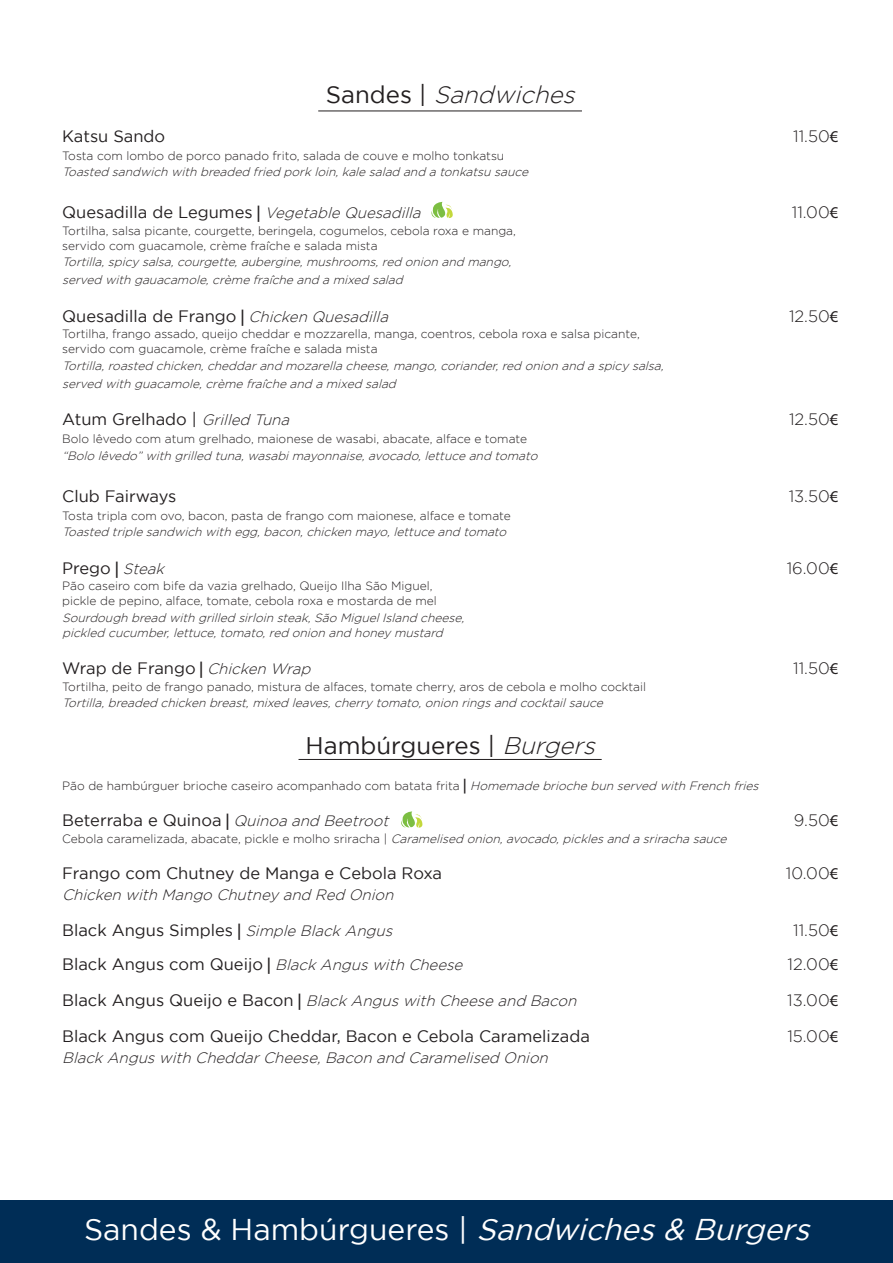
<style>
.page{position:relative;width:893px;height:1263px;background:#fff}
.page>*{position:absolute;margin:0;border:0;box-sizing:border-box;transform-origin:0 0}
.t1{font:30px "Gotham";color:#fff}
.t2{font:24px "Gotham";color:#231f20}
.t3{font:italic 300 24px "Gotham";color:#231f20}
.t4{font:16.5px "Gotham";color:#231f20}
.t5{font:300 16.5px "Gotham";color:#231f20}
.t6{font:italic 300 15px "Gotham";color:#231f20}
.t7{font:italic 300 12px "Gotham";color:#231f20}
.t8{font:300 12px "Gotham";color:#231f20}
.s1{font-weight:400;font-style:normal}
.s2{font-family:"Myriad Pro";font-weight:400}
.s3{font-family:"Oregon LDO";font-weight:700}
.s4{font-weight:300;font-style:italic;font-size:15px}
.s5{font-weight:300;font-style:italic}
.s6{font-family:"Oregon LDO";font-weight:700;font-size:15px}
.s7{font-style:italic}
.s8{font-weight:400;font-style:normal;font-size:16.5px}
.s9{font-family:"Oregon LDO";font-weight:700;font-style:normal;font-size:16.5px}
.s10{font-style:normal}
</style>
<div class="page">
<div style="left:0;top:1201px;width:893px;height:62px;background:#002d56"></div>
<svg style="left:401px;top:811px;width:22px;height:17px"></svg>
<svg style="left:431px;top:202px;width:22px;height:16px"></svg>
<hr style="left:298px;top:759px;width:304px;height:1px;background:#231f20">
<hr style="left:318px;top:110px;width:264px;height:1px;background:#231f20">
<p class="t3" style="left:326px;top:81px;width:257px"><span class="s1">S a n d e s |</span> Sandwiches</p>
<p class="t4" style="left:62px;top:127px;width:105px">Katsu Sando</p>
<p class="t5" style="left:793px;top:127px;width:47px">11.50<span class="s2">€</span></p>
<p class="t8" style="left:62px;top:149px;width:444px">Tosta com lombo de porco panado frito, salada de couve e molho tonkatsu</p>
<p class="t7" style="left:62px;top:165px;width:471px">Toasted sandwich with breaded fried pork loin,kale salad and a tonkatsu sauce</p>
<p class="t4" style="left:62px;top:203px;width:364px">Quesadilla de Legumes <span class="s3">|</span> <span class="s4">Vegetable Quesadilla</span></p>
<p class="t5" style="left:792px;top:203px;width:48px">11.00<span class="s2">€</span></p>
<p class="t8" style="left:62px;top:224px;width:455px">Tortilha, salsa picante, courgette, beringela, cogumelos, cebola roxa e manga,</p>
<p class="t8" style="left:62px;top:239px;width:317px">servido com guacamole, crème fraîche e salada mista</p>
<p class="t7" style="left:62px;top:255px;width:454px">Tortilla,spicy salsa,courgette,aubergine,mushrooms,red onion and mango,</p>
<p class="t7" style="left:62px;top:273px;width:346px">served with gauacamole,crème fraîche and a mixed salad</p>
<p class="t4" style="left:62px;top:307px;width:332px">Quesadilla de Frango <span class="s3">|</span> <span class="s4">Chicken Quesadilla</span></p>
<p class="t5" style="left:789px;top:307px;width:51px">12.50<span class="s2">€</span></p>
<p class="t8" style="left:62px;top:327px;width:579px">Tortilha, frango assado, queijo cheddar e mozzarella, manga, coentros, cebola roxa e salsa picante,</p>
<p class="t8" style="left:62px;top:342px;width:317px">servido com guacamole, crème fraîche e salada mista</p>
<p class="t7" style="left:62px;top:359px;width:606px">Tortilla,roasted chicken,cheddarand mozarella cheese,mango,coriander,red onion and a spicy salsa,</p>
<p class="t7" style="left:62px;top:377px;width:339px">served with guacamole,crème fraîche and a mixed salad</p>
<p class="t4" style="left:62px;top:410px;width:233px">Atum Grelhado | <span class="s4">Grilled Tuna</span></p>
<p class="t5" style="left:789px;top:410px;width:51px">12.50<span class="s2">€</span></p>
<p class="t8" style="left:62px;top:432px;width:466px">Bolo lêvedo com atum grelhado, maionese de wasabi, abacate, alface e tomate</p>
<p class="t7" style="left:62px;top:449px;width:480px">“Bolo lêvedo”with grilled tuna,wasabimayonnaise,avocado,lettuce and tomato</p>
<p class="t4" style="left:62px;top:487px;width:116px">Club Fairways</p>
<p class="t5" style="left:789px;top:487px;width:51px">13.50<span class="s2">€</span></p>
<p class="t8" style="left:62px;top:509px;width:450px">Tosta tripla com ovo, bacon, pasta de frango com maionese, alface e tomate</p>
<p class="t7" style="left:62px;top:525px;width:449px">Toasted triple sandwich with egg,bacon,chicken mayo,lettuce and tomato</p>
<p class="t4" style="left:62px;top:559px;width:107px">Prego <span class="s3">|</span> <span class="s4">Steak</span></p>
<p class="t5" style="left:787px;top:559px;width:53px">16.00<span class="s2">€</span></p>
<p class="t8" style="left:62px;top:579px;width:372px">Pão caseiro com bife da vazia grelhado, Queijo Ilha São Miguel,</p>
<p class="t8" style="left:62px;top:594px;width:376px">pickle de pepino, alface, tomate, cebola roxa e mostarda de mel</p>
<p class="t7" style="left:62px;top:611px;width:407px">Sourdough bread with grilled sirloin steak,São MiguelIsland cheese,</p>
<p class="t7" style="left:62px;top:626px;width:386px">pickled cucumber,lettuce,tomato,red onion and honey mustard</p>
<p class="t4" style="left:62px;top:659px;width:254px">Wra p d e F ra n g o <span class="s3">|</span> <span class="s4">Chicken Wrap</span></p>
<p class="t5" style="left:793px;top:659px;width:47px">11.50<span class="s2">€</span></p>
<p class="t8" style="left:62px;top:680px;width:585px">Tortilha, peito de frango panado, mistura de alfaces, tomate cherry, aros de cebola e molho cocktail</p>
<p class="t7" style="left:62px;top:696px;width:545px">Tortilla,breaded chicken breast,mixed leaves,cherry tomato,onion ringsand cocktailsauce</p>
<p class="t2" style="left:306px;top:732px;width:298px">Hambúrgueres | <span class="s5">Burgers</span></p>
<p class="t8" style="left:62px;top:779px;width:701px">Pão de hambúrguer brioche caseiro acompanhado com batata frita <span class="s6">|</span> <span class="s7">Homemade brioche bun served with French fries</span></p>
<p class="t6" style="left:62px;top:813px;width:332px"><span class="s8">B e te r ra b a e Q u i n o a</span> <span class="s9">|</span> Quinoa and Beetroot</p>
<p class="t5" style="left:794px;top:811px;width:46px">9.50<span class="s2">€</span></p>
<p class="t7" style="left:62px;top:832px;width:669px"><span class="s10">C e b o l a c a ra m e l i z a d a , a b a c a t e , p i c k l e e m o l h o s r i ra c h a |</span> Caramelised onion,avocado,picklesand a sriracha sauce</p>
<p class="t4" style="left:62px;top:864px;width:381px">Frango com Chutney de Manga e Cebola Roxa</p>
<p class="t5" style="left:786px;top:864px;width:54px">10.00<span class="s2">€</span></p>
<p class="t6" style="left:62px;top:886px;width:337px">Chicken with Mango Chutney and Red Onion</p>
<p class="t4" style="left:62px;top:921px;width:336px">Black Angus Simples <span class="s3">|</span> <span class="s4">Simple Black Angus</span></p>
<p class="t5" style="left:793px;top:921px;width:47px">11.50<span class="s2">€</span></p>
<p class="t6" style="left:62px;top:957px;width:406px"><span class="s8">Black Angus com Queijo</span> <span class="s9">|</span> Black Anguswith Cheese</p>
<p class="t5" style="left:788px;top:955px;width:52px">12.00<span class="s2">€</span></p>
<p class="t6" style="left:62px;top:993px;width:520px"><span class="s8">B l a c k A n g u s Q u e i j o e B a c o n</span> <span class="s9">|</span> Black Anguswith Cheese and Bacon</p>
<p class="t5" style="left:787px;top:991px;width:52px">13.00<span class="s2">€</span></p>
<p class="t4" style="left:62px;top:1027px;width:529px">Black Angus com Queijo Cheddar, Bacon e Cebola Caramelizada</p>
<p class="t5" style="left:787px;top:1027px;width:52px">15.00<span class="s2">€</span></p>
<p class="t6" style="left:62px;top:1050px;width:491px">Black Anguswith CheddarCheese,Bacon and Caramelised Onion</p>
<p class="t1" style="left:84px;top:1212px;width:735px">Sandes &amp; Hambúrgueres | <span class="s7">Sandwiches&amp; Burgers</span></p>
</div>
